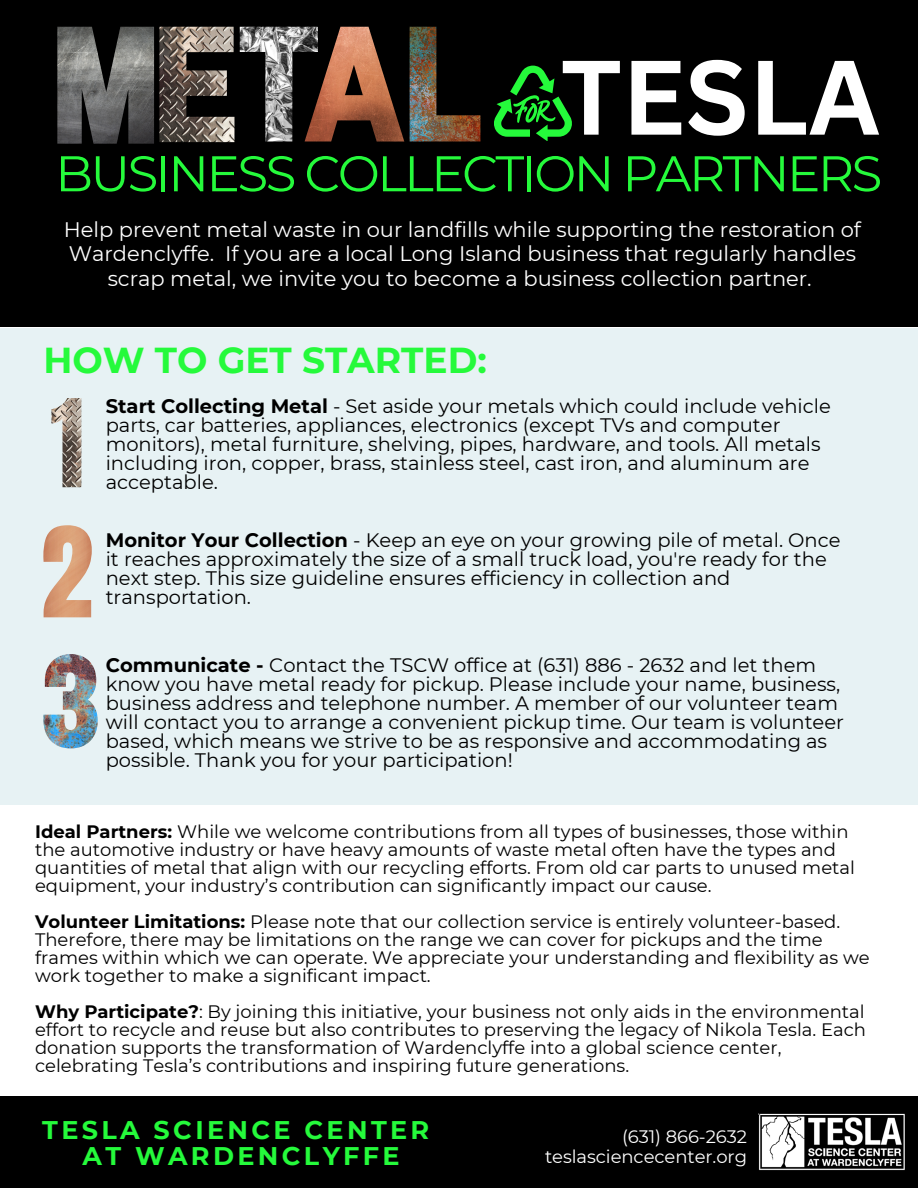
<style>
.page{position:relative;width:918px;height:1188px;background:#fff}
.page>*{position:absolute;margin:0;border:0;box-sizing:border-box;transform-origin:0 0}
.t1{font:700 103.35px "Canva Sans";color:#fff}
.t2{font:50.1px "Montserrat";letter-spacing:-.05em;color:#25fa3b}
.t3{font:700 36px "Montserrat";color:#25fa3b}
.t4{font:700 25.5px/25.8px "Montserrat";letter-spacing:.13em;color:#25fa3b;text-align:center}
.t5{font:21px/24.8px "Montserrat";color:#fff;text-align:center}
.t6{font:19.5px/19.2px "Montserrat";color:#000}
.t7{font:18px/18px "Montserrat";color:#000}
.t8{font:18px "Montserrat";letter-spacing:-.005em;color:#fff}
.s1{font-weight:700}
</style>
<div class="page">
<div style="left:0;top:0;width:918px;height:327px;background:#000"></div>
<div style="left:0;top:328px;width:918px;height:477px;background:#e7f2f4"></div>
<div style="left:0;top:1096px;width:918px;height:92px;background:#000"></div>
<img style="left:57px;top:27px;width:97px;height:117px">
<img style="left:159px;top:27px;width:75px;height:115px">
<img style="left:240px;top:27px;width:65px;height:114px">
<img style="left:305px;top:27px;width:99px;height:115px">
<img style="left:410px;top:27px;width:70px;height:114px">
<svg style="left:494px;top:66px;width:78px;height:75px"></svg>
<img style="left:51px;top:398px;width:30px;height:89px">
<img style="left:43px;top:525px;width:49px;height:92px">
<img style="left:43px;top:654px;width:55px;height:94px">
<img style="left:759px;top:1113px;width:146px;height:57px">
<h2 class="t1" style="left:561px;top:24px;width:321px">TESLA</h2>
<h5 class="t2" style="left:55px;top:143px;width:829px">BUSINESS COLLECTION PARTNERS</h5>
<h5 class="t5" style="left:64px;top:217px;width:799px">Help prevent metal waste in our landfills while supporting the restoration of<br>Wardenclyffe. If you are a local Long Island business that regularly handles scrap metal, we invite you to become a business collection partner.</h5>
<p class="t3" style="left:43px;top:338px;width:445px">HOW TO GET STARTED:</p>
<h5 class="t6" style="left:106px;top:396px;width:727px"><span class="s1">Start Collecting Metal</span> - Set aside your metals which could include vehicle parts, car batteries, appliances, electronics (except TVs and computer monitors), metal furniture, shelving, pipes, hardware, and tools. All metals including iron, copper, brass, stainless steel, cast iron, and aluminum are acceptable.</h5>
<p class="t6" style="left:106px;top:530px;width:736px"><span class="s1">Monitor Your Collection</span> - Keep an eye on your growing pile of metal. Once it reaches approximately the size of a small truck load, you're ready for the next step. This size guideline ensures efficiency in collection and transportation.</p>
<h5 class="t6" style="left:106px;top:655px;width:740px"><span class="s1">Communicate -</span> Contact the TSCW office at (631) 886 - 2632 and let them know you have metal ready for pickup. Please include your name, business, business address and telephone number. A member of our volunteer team will contact you to arrange a convenient pickup time. Our team is volunteer based, which means we strive to be as responsive and accommodating as possible. Thank you for your participation!</h5>
<p class="t7" style="left:35px;top:822px;width:821px"><span class="s1">Ideal Partners:</span> While we welcome contributions from all types of businesses, those within the automotive industry or have heavy amounts of waste metal often have the types and quantities of metal that align with our recycling efforts. From old car parts to unused metal equipment, your industry’s contribution can significantly impact our cause.</p>
<p class="t7" style="left:35px;top:912px;width:836px"><span class="s1">Volunteer Limitations:</span> Please note that our collection service is entirely volunteer-based.<br>Therefore, there may be limitations on the range we can cover for pickups and the time frames within which we can operate. We appreciate your understanding and flexibility as we work together to make a significant impact.</p>
<p class="t7" style="left:35px;top:1002px;width:832px"><span class="s1">Why Participate?</span>: By joining this initiative, your business not only aids in the environmental effort to recycle and reuse but also contributes to preserving the legacy of Nikola Tesla. Each donation supports the transformation of Wardenclyffe into a global science center, celebrating Tesla’s contributions and inspiring future generations.</p>
<h3 class="t4" style="left:42px;top:1117px;width:389px">TESLA SCIENCE CENTER<br>AT WARDENCLYFFE</h3>
<h4 class="t8" style="left:622px;top:1125px;width:127px">(631) 866-2632</h4>
<p class="t8" style="left:545px;top:1146px;width:204px">teslasciencecenter.org</p>
</div>
